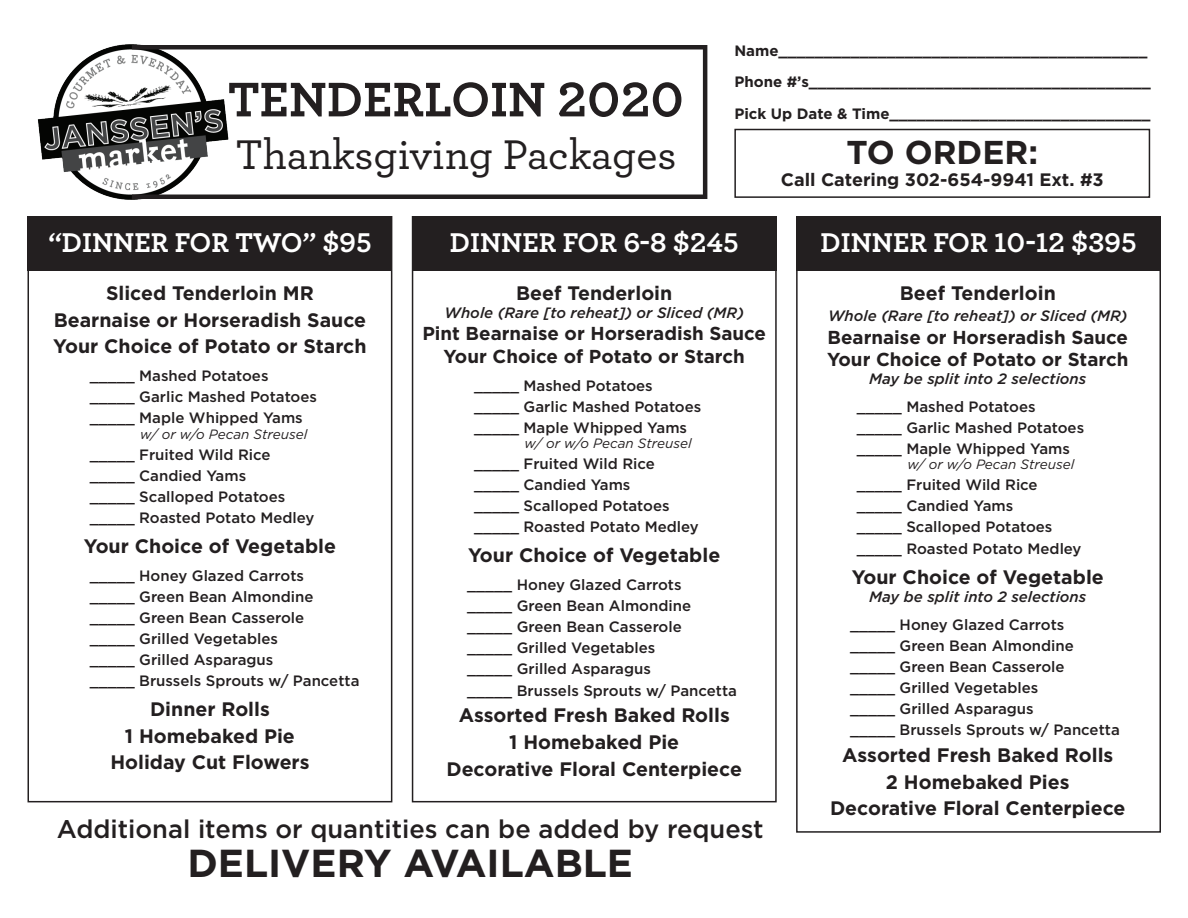
<style>
.page{position:relative;width:1188px;height:918px;background:#fff}
.page>*{position:absolute;margin:0;border:0;box-sizing:border-box;transform-origin:0 0}
.t1{font:700 51px "Archer Pro";color:#231f20}
.t2{font:500 43.5px "Archer Pro";letter-spacing:-.005em;color:#231f20}
.t3{font:700 39px "Gotham";color:#231f20}
.t4{font:700 33px "Gotham";color:#231f20}
.t5{font:700 28.5px "Archer Pro";color:#fff}
.t6{font:500 25.5px "Gotham";color:#231f20}
.t7{font:700 19.5px/26.7px "Gotham";color:#231f20;text-align:center}
.t8{font:700 18.75px/22.5px "Gotham";color:#231f20;text-align:center}
.t9{font:700 18px "Gotham";color:#231f20}
.t10{font:500 15px/21.1px "Gotham";color:#231f20}
.t11{font:700 15px/31.5px "Gotham";color:#231f20}
.t12{font:italic 500 15px "Gotham";color:#231f20}
.t13{font:italic 13.5px "Gotham";color:#231f20}
</style>
<div class="page">
<img style="left:37px;top:44px;width:192px;height:156px">
<div style="left:132px;top:45px;width:573px;height:5px;background:#231f20"></div>
<hr style="left:132px;top:195px;width:573px;height:4px;background:#231f20">
<hr style="left:703px;top:45px;width:4px;height:154px;background:#231f20">
<div style="left:28px;top:216px;width:364px;height:55px;background:#231f20"></div>
<div style="left:28px;top:216px;width:364px;height:586px;border:2px solid #231f20"></div>
<div style="left:412px;top:216px;width:365px;height:55px;background:#231f20"></div>
<div style="left:412px;top:216px;width:365px;height:586px;border:2px solid #231f20"></div>
<div style="left:796px;top:216px;width:365px;height:55px;background:#231f20"></div>
<div style="left:796px;top:216px;width:365px;height:617px;border:2px solid #231f20"></div>
<div style="left:734px;top:129px;width:416px;height:69px;border:2px solid #231f20"></div>
<h1 class="t1" style="left:228px;top:59px;width:457px">TENDERLOIN 2020</h1>
<h2 class="t2" style="left:236px;top:124px;width:443px">Thanksgiving Packages</h2>
<p class="t11" style="left:734px;top:34px;width:418px">Name_________________________________________<br>Phone #’s______________________________________<br>Pick Up Date &amp; Time_____________________________</p>
<h3 class="t4" style="left:846px;top:134px;width:193px">TO ORDER:</h3>
<p class="t9" style="left:781px;top:169px;width:324px">Call Catering 302-654-9941 Ext. #3</p>
<h3 class="t5" style="left:48px;top:220px;width:325px">“DINNER FOR TWO” $95</h3>
<h3 class="t5" style="left:450px;top:220px;width:290px">DINNER FOR 6-8 $245</h3>
<h3 class="t5" style="left:821px;top:220px;width:317px">DINNER FOR 10-12 $395</h3>
<h3 class="t7" style="left:53px;top:279px;width:315px">Sliced Tenderloin MR<br>Bearnaise or Horseradish Sauce<br>Your Choice of Potato or Starch</h3>
<p class="t10" style="left:90px;top:365px;width:229px">_____ Mashed Potatoes _____ Garlic Mashed Potatoes _____ Maple Whipped Yams</p>
<p class="t13" style="left:140px;top:427px;width:169px">w/ or w/o Pecan Streusel</p>
<p class="t10" style="left:90px;top:444px;width:226px">_____ Fruited Wild Rice _____ Candied Yams<br>_____ Scalloped Potatoes _____ Roasted Potato Medley</p>
<h3 class="t7" style="left:84px;top:533px;width:254px">Your Choice of Vegetable</h3>
<p class="t10" style="left:90px;top:565px;width:271px">_____ Honey Glazed Carrots<br>_____ Green Bean Almondine _____ Green Bean Casserole<br>_____ Grilled Vegetables<br>_____ Grilled Asparagus<br>_____ Brussels Sprouts w/ Pancetta</p>
<h3 class="t7" style="left:110px;top:695px;width:201px">Dinner Rolls<br>1 Homebaked Pie<br>Holiday Cut Flowers</h3>
<h3 class="t7" style="left:516px;top:279px;width:158px">Beef Tenderloin</h3>
<p class="t12" style="left:445px;top:304px;width:301px">Whole (Rare [to reheat]) or Sliced (MR)</p>
<p class="t8" style="left:422px;top:322px;width:345px">Pint Bearnaise or Horseradish Sauce<br>Your Choice of Potato or Starch</p>
<p class="t10" style="left:474px;top:374px;width:229px">_____ Mashed Potatoes _____ Garlic Mashed Potatoes _____ Maple Whipped Yams</p>
<p class="t13" style="left:525px;top:435px;width:169px">w/ or w/o Pecan Streusel</p>
<p class="t10" style="left:474px;top:452px;width:226px">_____ Fruited Wild Rice _____ Candied Yams<br>_____ Scalloped Potatoes _____ Roasted Potato Medley</p>
<h3 class="t7" style="left:468px;top:542px;width:254px">Your Choice of Vegetable</h3>
<p class="t10" style="left:467px;top:574px;width:271px">_____ Honey Glazed Carrots<br>_____ Green Bean Almondine _____ Green Bean Casserole<br>_____ Grilled Vegetables<br>_____ Grilled Asparagus<br>_____ Brussels Sprouts w/ Pancetta</p>
<h3 class="t7" style="left:446px;top:702px;width:297px">Assorted Fresh Baked Rolls<br>1 Homebaked Pie<br>Decorative Floral Centerpiece</h3>
<h3 class="t6" style="left:57px;top:815px;width:708px">Additional items or quantities can be added by request</h3>
<h3 class="t3" style="left:187px;top:841px;width:447px">DELIVERY AVAILABLE</h3>
<h3 class="t7" style="left:900px;top:279px;width:158px">Beef Tenderloin</h3>
<p class="t12" style="left:828px;top:308px;width:301px">Whole (Rare [to reheat]) or Sliced (MR)</p>
<p class="t8" style="left:827px;top:326px;width:303px;text-align:left">Bearnaise or Horseradish Sauce<br>Your Choice of Potato or Starch</p>
<p class="t12" style="left:869px;top:371px;width:219px">May be split into 2 selections</p>
<p class="t10" style="left:857px;top:396px;width:229px">_____ Mashed Potatoes _____ Garlic Mashed Potatoes _____ Maple Whipped Yams</p>
<p class="t13" style="left:907px;top:457px;width:169px">w/ or w/o Pecan Streusel</p>
<p class="t10" style="left:857px;top:474px;width:226px">_____ Fruited Wild Rice _____ Candied Yams<br>_____ Scalloped Potatoes _____ Roasted Potato Medley</p>
<h3 class="t7" style="left:852px;top:563px;width:254px">Your Choice of Vegetable</h3>
<p class="t12" style="left:869px;top:588px;width:219px">May be split into 2 selections</p>
<p class="t10" style="left:850px;top:613px;width:271px">_____ Honey Glazed Carrots<br>_____ Green Bean Almondine _____ Green Bean Casserole<br>_____ Grilled Vegetables<br>_____ Grilled Asparagus<br>_____ Brussels Sprouts w/ Pancetta</p>
<h3 class="t7" style="left:830px;top:741px;width:297px">Assorted Fresh Baked Rolls<br>2 Homebaked Pies<br>Decorative Floral Centerpiece</h3>
</div>
